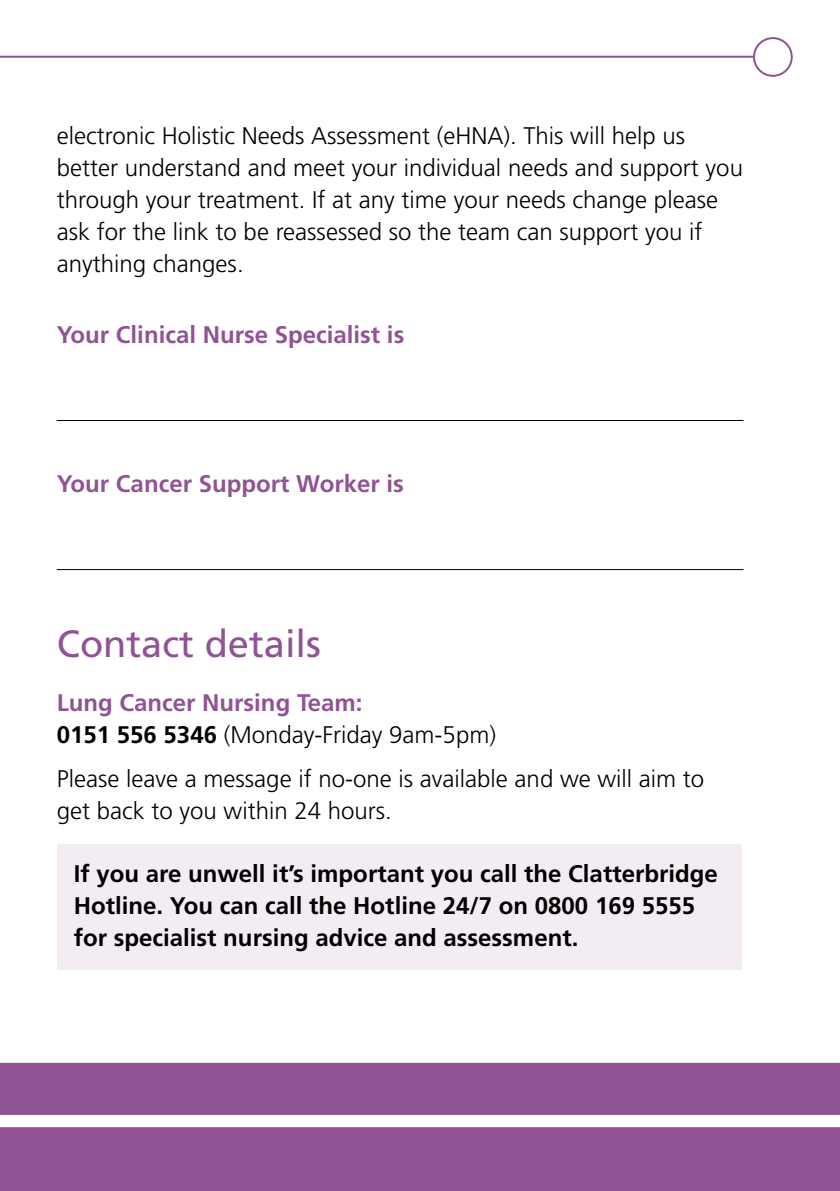
<style>
.page{position:relative;width:840px;height:1191px;background:#fff}
.page>*{position:absolute;margin:0;border:0;box-sizing:border-box;transform-origin:0 0}
.t1{font:38px "Frutiger";color:#905394}
.t2{font:300 24px/32px "Frutiger";color:#000}
.t3{font:700 24px/32px "Frutiger";color:#000}
.t4{font:700 24px/32px "Frutiger";color:#905394}
.s1{color:#000}
.s2{font-weight:300;color:#000}
</style>
<div class="page">
<div style="left:0;top:1062px;width:839px;height:129px;background:#905394"></div>
<svg style="left:0;top:1115px;width:839px;height:12px"></svg>
<div style="left:57px;top:844px;width:684px;height:125px;background:#f3edf3"></div>
<div style="left:752px;top:37px;width:40px;height:40px;border:2px solid #905394;border-radius:50%"></div>
<hr style="left:0;top:56px;width:754px;height:2px;background:#905394">
<hr style="left:57px;top:420px;width:686px;height:1px;background:#000">
<hr style="left:57px;top:569px;width:686px;height:1px;background:#000">
<p class="t2" style="left:57px;top:119px;width:687px">electronic Holistic Needs Assessment (eHNA). This will help us better understand and meet your individual needs and support you through your treatment. If at any time your needs change please ask for the link to be reassessed so the team can support you if anything changes.</p>
<p class="t4" style="left:57px;top:319px;width:349px">Your Clinical Nurse Specialist is</p>
<p class="t4" style="left:57px;top:468px;width:348px">Your Cancer Support Worker is</p>
<h1 class="t1" style="left:57px;top:621px;width:265px">Contact details</h1>
<p class="t4" style="left:57px;top:686px;width:440px">Lung Cancer Nursing Team:<br><span class="s1">0151 556 5346</span> <span class="s2">(Monday-Friday 9am-5pm)</span></p>
<p class="t2" style="left:57px;top:762px;width:648px">Please leave a message if no-one is available and we will aim to get back to you within 24 hours.</p>
<p class="t3" style="left:74px;top:857px;width:645px">If you are unwell it’s important you call the Clatterbridge<br>Hotline. You can call the Hotline 24/7 on 0800 169 5555 for specialist nursing advice and assessment.</p>
</div>
